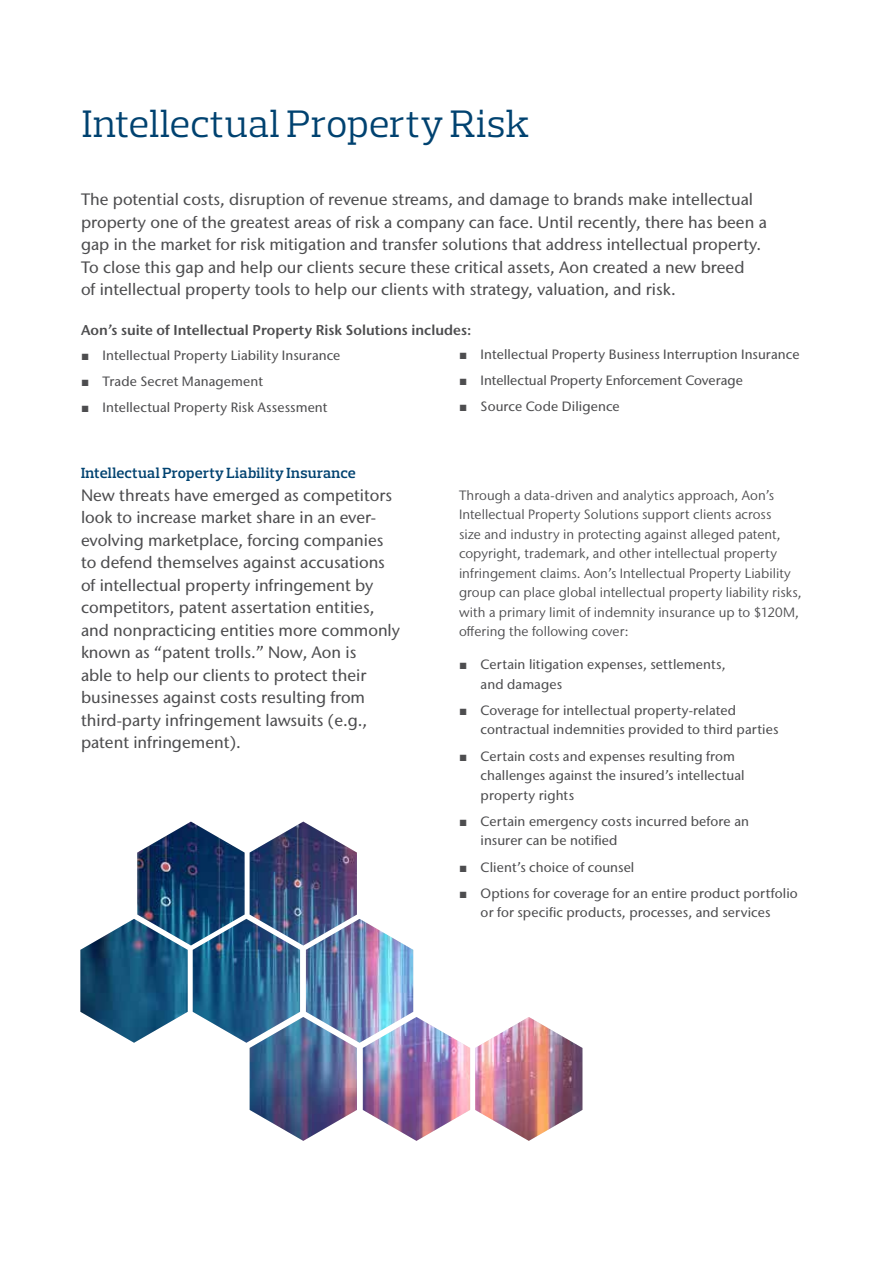
<style>
.page{position:relative;width:893px;height:1263px;background:#fff}
.page>*{position:absolute;margin:0;border:0;box-sizing:border-box;transform-origin:0 0}
.t1{font:39px "Prelo Slab";letter-spacing:.005em;color:#004270}
.t2{font:500 16.5px/22.5px "Stone Sans IIITC Pro";color:#4d4d4f}
.t3{font:600 15px "Prelo Slab";letter-spacing:.015em;color:#004270}
.t4{font:600 14.25px "Stone Sans IIITC Pro";letter-spacing:.005em;color:#4d4d4f}
.t5{font:500 13.5px/19.5px "Stone Sans IIITC Pro";letter-spacing:.005em;color:#4d4d4f}
.t6{font:13.5px/19.5px "Stone Sans IIITC Pro";letter-spacing:.005em;color:#4d4d4f}
.s1{font-family:"Arial";font-weight:400}
</style>
<div class="page">
<img style="left:80px;top:821px;width:502px;height:320px">
<h1 class="t1" style="left:82px;top:100px;width:449px">Intellectual Property Risk</h1>
<p class="t2" style="left:81px;top:188px;width:687px">The potential costs, disruption of revenue streams, and damage to brands make intellectual property one of the greatest areas of risk a company can face. Until recently, there has been a gap in the market for risk mitigation and transfer solutions that address intellectual property.<br>To close this gap and help our clients secure these critical assets, Aon created a new breed<br>of intellectual property tools to help our clients with strategy, valuation, and risk.</p>
<p class="t4" style="left:81px;top:321px;width:392px">Aon’s suite of Intellectual Property Risk Solutions includes:</p>
<p class="t5" style="left:81px;top:345px;width:261px"><span class="s1">■</span> Intellectual Property Liability Insurance</p>
<p class="t5" style="left:81px;top:371px;width:184px"><span class="s1">■</span> Trade Secret Management</p>
<p class="t5" style="left:81px;top:397px;width:248px"><span class="s1">■</span> Intellectual Property Risk Assessment</p>
<p class="t5" style="left:459px;top:344px;width:342px"><span class="s1">■</span> Intellectual Property Business Interruption Insurance</p>
<p class="t5" style="left:459px;top:370px;width:285px"><span class="s1">■</span> Intellectual Property Enforcement Coverage</p>
<p class="t5" style="left:459px;top:397px;width:162px"><span class="s1">■</span> Source Code Diligence</p>
<p class="t3" style="left:81px;top:464px;width:276px">Intellectual Property Liability Insurance</p>
<p class="t2" style="left:81px;top:483px;width:321px">New threats have emerged as competitors look to increase market share in an ever&shy;evolving marketplace, forcing companies to defend themselves against accusations of intellectual property infringement by competitors, patent assertation entities, and nonpracticing entities more commonly known as “patent trolls.” Now, Aon is<br>able to help our clients to protect their businesses against costs resulting from third-party infringement lawsuits (e.g., patent infringement).</p>
<p class="t6" style="left:459px;top:485px;width:344px">Through a data-driven and analytics approach, Aon’s Intellectual Property Solutions support clients across<br>size and industry in protecting against alleged patent, copyright, trademark, and other intellectual property infringement claims. Aon’s Intellectual Property Liability group can place global intellectual property liability risks, with a primary limit of indemnity insurance up to $120M, offering the following cover:</p>
<p class="t5" style="left:481px;top:655px;width:246px;text-indent:-22px"><span class="s1">■</span> Certain litigation expenses, settlements, and damages</p>
<p class="t5" style="left:481px;top:700px;width:299px;text-indent:-22px"><span class="s1">■</span> Coverage for intellectual property-related contractual indemnities provided to third parties</p>
<p class="t5" style="left:481px;top:746px;width:266px;text-indent:-22px"><span class="s1">■</span> Certain costs and expenses resulting from challenges against the insured’s intellectual property rights</p>
<p class="t5" style="left:481px;top:811px;width:270px;text-indent:-22px"><span class="s1">■</span> Certain emergency costs incurred before an insurer can be notified</p>
<p class="t5" style="left:459px;top:857px;width:177px"><span class="s1">■</span> Client’s choice of counsel</p>
<p class="t5" style="left:459px;top:883px;width:340px;text-align:center"><span class="s1">■</span> Options for coverage for an entire product portfolio or for specific products, processes, and services</p>
</div>
